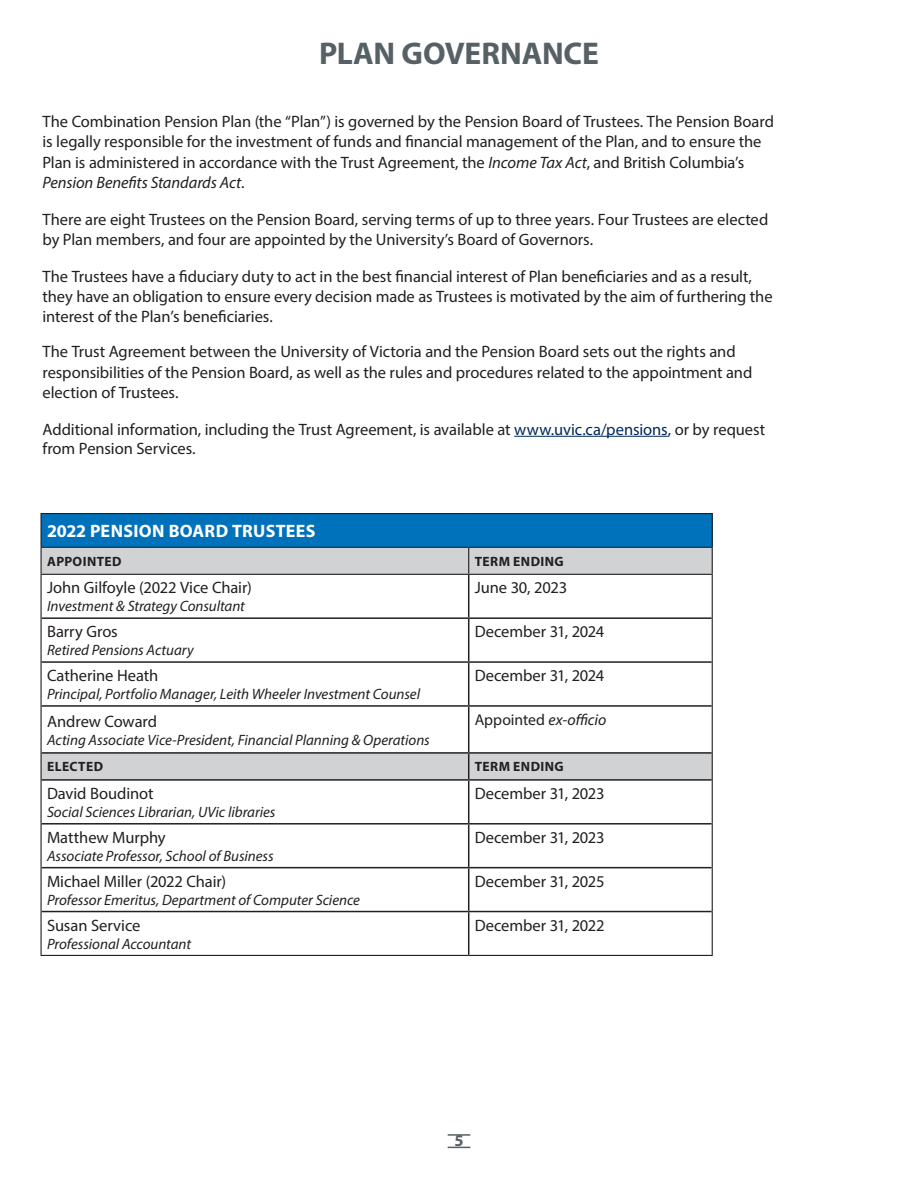
<style>
.page{position:relative;width:918px;height:1188px;background:#fff}
.page>*{position:absolute;margin:0;border:0;box-sizing:border-box;transform-origin:0 0}
.t1{font:700 31.5px "Myriad Pro";letter-spacing:-.005em;color:#576065}
.BODY_COPY_2020{font:700 18px "Myriad Pro";letter-spacing:.015em;color:#fff}
.BODY_COPY_2020-2{font:16.5px/20.2px "Myriad Pro";letter-spacing:-.005em;color:#231f20}
.t2{font:700 16.5px "Myriad Pro";color:#576065}
.BODY_COPY_2020-3{font:italic 15.75px "Myriad Pro";letter-spacing:-.005em;color:#231f20}
.BODY_COPY_2020-4{font:italic 15px "Myriad Pro";letter-spacing:-.005em;color:#231f20}
.BODY_COPY_2020-5{font:700 13.5px "Myriad Pro";letter-spacing:.035em;color:#231f20}
.s1{font-style:italic}
.s2{color:#002858}
.s3{font-style:normal}
</style>
<div class="page">
<svg style="left:448px;top:1147px;width:22px;height:1px"></svg>
<hr style="left:448px;top:1134px;width:22px;height:2px;background:#576065">
<hr style="left:514px;top:436px;width:154px;height:1px;background:#002858">
<div style="left:41px;top:514px;width:671px;height:33px;background:#0072bc"></div>
<svg style="left:42px;top:548px;width:670px;height:231px"></svg>
<hr style="left:40px;top:575px;width:2px;height:43px;background:#231f20">
<hr style="left:712px;top:575px;width:1px;height:43px;background:#231f20">
<hr style="left:40px;top:618px;width:2px;height:44px;background:#231f20">
<hr style="left:712px;top:618px;width:1px;height:44px;background:#231f20">
<hr style="left:40px;top:662px;width:2px;height:44px;background:#231f20">
<hr style="left:712px;top:662px;width:1px;height:44px;background:#231f20">
<hr style="left:40px;top:706px;width:2px;height:47px;background:#231f20">
<hr style="left:712px;top:706px;width:1px;height:47px;background:#231f20">
<hr style="left:40px;top:753px;width:2px;height:27px;background:#231f20">
<svg style="left:712px;top:753px;width:1px;height:27px"></svg>
<hr style="left:40px;top:780px;width:2px;height:44px;background:#231f20">
<hr style="left:712px;top:780px;width:1px;height:44px;background:#231f20">
<hr style="left:40px;top:824px;width:2px;height:44px;background:#231f20">
<hr style="left:712px;top:824px;width:1px;height:44px;background:#231f20">
<hr style="left:40px;top:868px;width:2px;height:44px;background:#231f20">
<hr style="left:712px;top:868px;width:1px;height:44px;background:#231f20">
<hr style="left:40px;top:912px;width:2px;height:43px;background:#231f20">
<hr style="left:712px;top:912px;width:1px;height:43px;background:#231f20">
<hr style="left:40px;top:955px;width:429px;height:1px;background:#231f20">
<hr style="left:469px;top:955px;width:244px;height:1px;background:#231f20">
<hr style="left:468px;top:575px;width:1px;height:42px;background:#231f20">
<hr style="left:42px;top:617px;width:427px;height:2px;background:#231f20">
<hr style="left:469px;top:617px;width:243px;height:2px;background:#231f20">
<hr style="left:468px;top:619px;width:1px;height:42px;background:#231f20">
<hr style="left:42px;top:661px;width:427px;height:2px;background:#231f20">
<hr style="left:469px;top:661px;width:243px;height:2px;background:#231f20">
<hr style="left:468px;top:663px;width:1px;height:42px;background:#231f20">
<hr style="left:42px;top:705px;width:427px;height:2px;background:#231f20">
<hr style="left:469px;top:705px;width:243px;height:2px;background:#231f20">
<hr style="left:468px;top:707px;width:1px;height:45px;background:#231f20">
<hr style="left:42px;top:752px;width:427px;height:2px;background:#231f20">
<hr style="left:469px;top:752px;width:243px;height:2px;background:#231f20">
<svg style="left:468px;top:754px;width:1px;height:25px"></svg>
<hr style="left:42px;top:779px;width:427px;height:2px;background:#231f20">
<hr style="left:469px;top:779px;width:243px;height:2px;background:#231f20">
<hr style="left:468px;top:781px;width:1px;height:42px;background:#231f20">
<hr style="left:42px;top:823px;width:427px;height:2px;background:#231f20">
<hr style="left:469px;top:823px;width:243px;height:2px;background:#231f20">
<hr style="left:468px;top:825px;width:1px;height:42px;background:#231f20">
<hr style="left:42px;top:867px;width:427px;height:1px;background:#231f20">
<hr style="left:469px;top:867px;width:243px;height:1px;background:#231f20">
<hr style="left:468px;top:868px;width:1px;height:43px;background:#231f20">
<hr style="left:42px;top:911px;width:427px;height:1px;background:#231f20">
<hr style="left:469px;top:911px;width:243px;height:1px;background:#231f20">
<hr style="left:468px;top:912px;width:1px;height:43px;background:#231f20">
<hr style="left:40px;top:513px;width:429px;height:1px;background:#231f20">
<hr style="left:40px;top:514px;width:2px;height:33px;background:#231f20">
<hr style="left:469px;top:513px;width:244px;height:1px;background:#231f20">
<hr style="left:712px;top:514px;width:1px;height:33px;background:#231f20">
<hr style="left:40px;top:547px;width:429px;height:1px;background:#231f20">
<hr style="left:40px;top:548px;width:2px;height:26px;background:#231f20">
<hr style="left:469px;top:547px;width:244px;height:1px;background:#231f20">
<svg style="left:468px;top:548px;width:1px;height:26px"></svg>
<svg style="left:712px;top:548px;width:1px;height:26px"></svg>
<hr style="left:40px;top:574px;width:429px;height:1px;background:#231f20">
<hr style="left:469px;top:574px;width:244px;height:1px;background:#231f20">
<p class="t1" style="left:319px;top:33px;width:281px">PLAN GOVERNANCE</p>
<p class="BODY_COPY_2020-2" style="left:42px;top:111px;width:733px">The Combination Pension Plan (the “Plan”) is governed by the Pension Board of Trustees. The Pension Board is legally responsible for the investment of funds and financial management of the Plan, and to ensure the Plan is administered in accordance with the Trust Agreement, the <span class="s1">Income Tax Act</span>, and British Columbia’s <span class="s1">Pension Benefits Standards Act</span>.</p>
<p class="BODY_COPY_2020-2" style="left:42px;top:209px;width:727px">There are eight Trustees on the Pension Board, serving terms of up to three years. Four Trustees are elected by Plan members, and four are appointed by the University’s Board of Governors.</p>
<p class="BODY_COPY_2020-2" style="left:42px;top:266px;width:732px">The Trustees have a fiduciary duty to act in the best financial interest of Plan beneficiaries and as a result, they have an obligation to ensure every decision made as Trustees is motivated by the aim of furthering the interest of the Plan’s beneficiaries.</p>
<p class="BODY_COPY_2020-2" style="left:42px;top:341px;width:711px">The Trust Agreement between the University of Victoria and the Pension Board sets out the rights and responsibilities of the Pension Board, as well as the rules and procedures related to the appointment and election of Trustees.</p>
<p class="BODY_COPY_2020-2" style="left:42px;top:419px;width:724px;line-height:19.8px">Additional information, including the Trust Agreement, is available at <span class="s2">www.uvic.ca/pensions,</span> or by request from Pension Services.</p>
<p class="BODY_COPY_2020" style="left:47px;top:519px;width:270px">2022 PENSION BOARD TRUSTEES</p>
<p class="BODY_COPY_2020-5" style="left:47px;top:553px;width:76px">APPOINTED</p>
<p class="BODY_COPY_2020-5" style="left:475px;top:553px;width:90px">TERM ENDING</p>
<p class="BODY_COPY_2020-2" style="left:47px;top:578px;width:206px">John Gilfoyle (2022 Vice Chair)</p>
<p class="BODY_COPY_2020-4" style="left:47px;top:597px;width:199px">Investment &amp; Strategy Consultant</p>
<p class="BODY_COPY_2020-2" style="left:475px;top:578px;width:94px">June 30, 2023</p>
<p class="BODY_COPY_2020-2" style="left:47px;top:621px;width:72px">Barry Gros</p>
<p class="BODY_COPY_2020-4" style="left:47px;top:641px;width:148px">Retired Pensions Actuary</p>
<p class="BODY_COPY_2020-2" style="left:475px;top:621px;width:131px">December 31, 2024</p>
<p class="BODY_COPY_2020-2" style="left:47px;top:665px;width:113px">Catherine Heath</p>
<p class="BODY_COPY_2020-4" style="left:47px;top:685px;width:375px">Principal, Portfolio Manager, Leith Wheeler Investment Counsel</p>
<p class="BODY_COPY_2020-2" style="left:475px;top:665px;width:131px">December 31, 2024</p>
<p class="BODY_COPY_2020-2" style="left:47px;top:711px;width:112px">Andrew Coward</p>
<p class="BODY_COPY_2020-4" style="left:47px;top:730px;width:384px">Acting Associate Vice-President, Financial Planning &amp; Operations</p>
<p class="BODY_COPY_2020-3" style="left:475px;top:709px;width:133px"><span class="s3">Appointed</span> ex-officio</p>
<p class="BODY_COPY_2020-5" style="left:47px;top:758px;width:57px">ELECTED</p>
<p class="BODY_COPY_2020-5" style="left:475px;top:758px;width:90px">TERM ENDING</p>
<p class="BODY_COPY_2020-2" style="left:47px;top:783px;width:108px">David Boudinot</p>
<p class="BODY_COPY_2020-4" style="left:47px;top:803px;width:230px">Social Sciences Librarian, UVic libraries</p>
<p class="BODY_COPY_2020-2" style="left:475px;top:783px;width:131px">December 31, 2023</p>
<p class="BODY_COPY_2020-2" style="left:47px;top:827px;width:120px">Matthew Murphy</p>
<p class="BODY_COPY_2020-4" style="left:47px;top:847px;width:228px">Associate Professor, School of Business</p>
<p class="BODY_COPY_2020-2" style="left:475px;top:827px;width:131px">December 31, 2023</p>
<p class="BODY_COPY_2020-2" style="left:47px;top:871px;width:181px">Michael Miller (2022 Chair)</p>
<p class="BODY_COPY_2020-4" style="left:47px;top:890px;width:314px">Professor Emeritus, Department of Computer Science</p>
<p class="BODY_COPY_2020-2" style="left:475px;top:871px;width:131px">December 31, 2025</p>
<p class="BODY_COPY_2020-2" style="left:47px;top:915px;width:95px">Susan Service</p>
<p class="BODY_COPY_2020-4" style="left:47px;top:934px;width:145px">Professional Accountant</p>
<p class="BODY_COPY_2020-2" style="left:475px;top:915px;width:131px">December 31, 2022</p>
<p class="t2" style="left:454px;top:1130px;width:11px">5</p>
</div>
